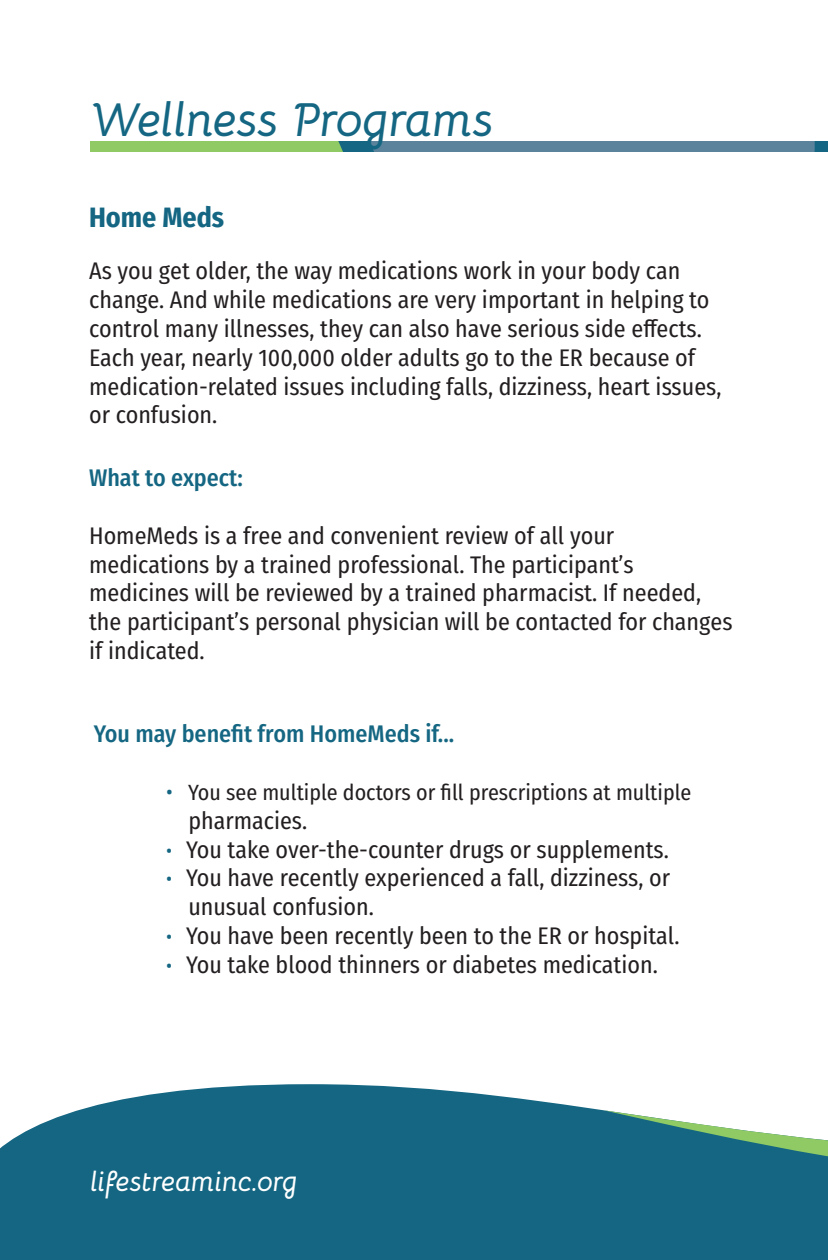
<style>
.page{position:relative;width:828px;height:1260px;background:#fff}
.page>*{position:absolute;margin:0;border:0;box-sizing:border-box;transform-origin:0 0}
.t1{font:italic 700 48px "Bellota";letter-spacing:-.005em;color:#146682}
.t2{font:italic 700 28px "Bellota";letter-spacing:-.005em;color:#fff}
.t3{font:700 28px "Fira Sans Condensed";color:#146682}
.t4{font:24px/28.8px "Fira Sans Condensed";color:#231f20}
.t5{font:500 24px "Fira Sans Condensed";color:#146682}
.t6{font:22px "Fira Sans Condensed";color:#231f20}
.s1{font-family:"Roboto Condensed";color:#146682}
.s2{font-family:"Roboto Condensed";font-size:20px;color:#146682}
</style>
<div class="page">
<svg style="left:0;top:1084px;width:828px;height:176px;background:#2e7790"></svg>
<svg style="left:603px;top:1110px;width:225px;height:104px;background:#408492"></svg>
<svg style="left:90px;top:141px;width:738px;height:11px;background:#689a87"></svg>
<p class="t1" style="left:90px;top:80px;width:405px">Wellness Programs</p>
<p class="t3" style="left:89px;top:194px;width:137px">Home Meds</p>
<p class="t4" style="left:89px;top:256px;width:634px">As you get older, the way medications work in your body can change. And while medications are very important in helping to control many illnesses, they can also have serious side effects.<br>Each year, nearly 100,000 older adults go to the ER because of medication-related issues including falls, dizziness, heart issues, or confusion.</p>
<p class="t5" style="left:89px;top:459px;width:155px">What to expect:</p>
<p class="t4" style="left:89px;top:520px;width:645px">HomeMeds is a free and convenient review of all your medications by a trained professional. The participant’s medicines will be reviewed by a trained pharmacist. If needed, the participant’s personal physician will be contacted for changes if indicated.</p>
<p class="t5" style="left:94px;top:715px;width:362px">You may benefit from HomeMeds if...</p>
<p class="t6" style="left:166px;top:776px;width:527px"><span class="s1">•</span> You see multiple doctors or fill prescriptions at multiple</p>
<p class="t4" style="left:188px;top:805px;width:120px">pharmacies.</p>
<p class="t4" style="left:166px;top:834px;width:505px"><span class="s2">•</span> You take over-the-counter drugs or supplements.</p>
<p class="t4" style="left:188px;top:863px;width:483px;text-indent:-23px"><span class="s2">•</span> You have recently experienced a fall, dizziness, or unusual confusion.</p>
<p class="t4" style="left:166px;top:921px;width:515px"><span class="s2">•</span> You have been recently been to the ER or hospital.</p>
<p class="t4" style="left:166px;top:949px;width:494px"><span class="s2">•</span> You take blood thinners or diabetes medication.</p>
<p class="t2" style="left:91px;top:1158px;width:208px">lifestreaminc.org</p>
</div>
